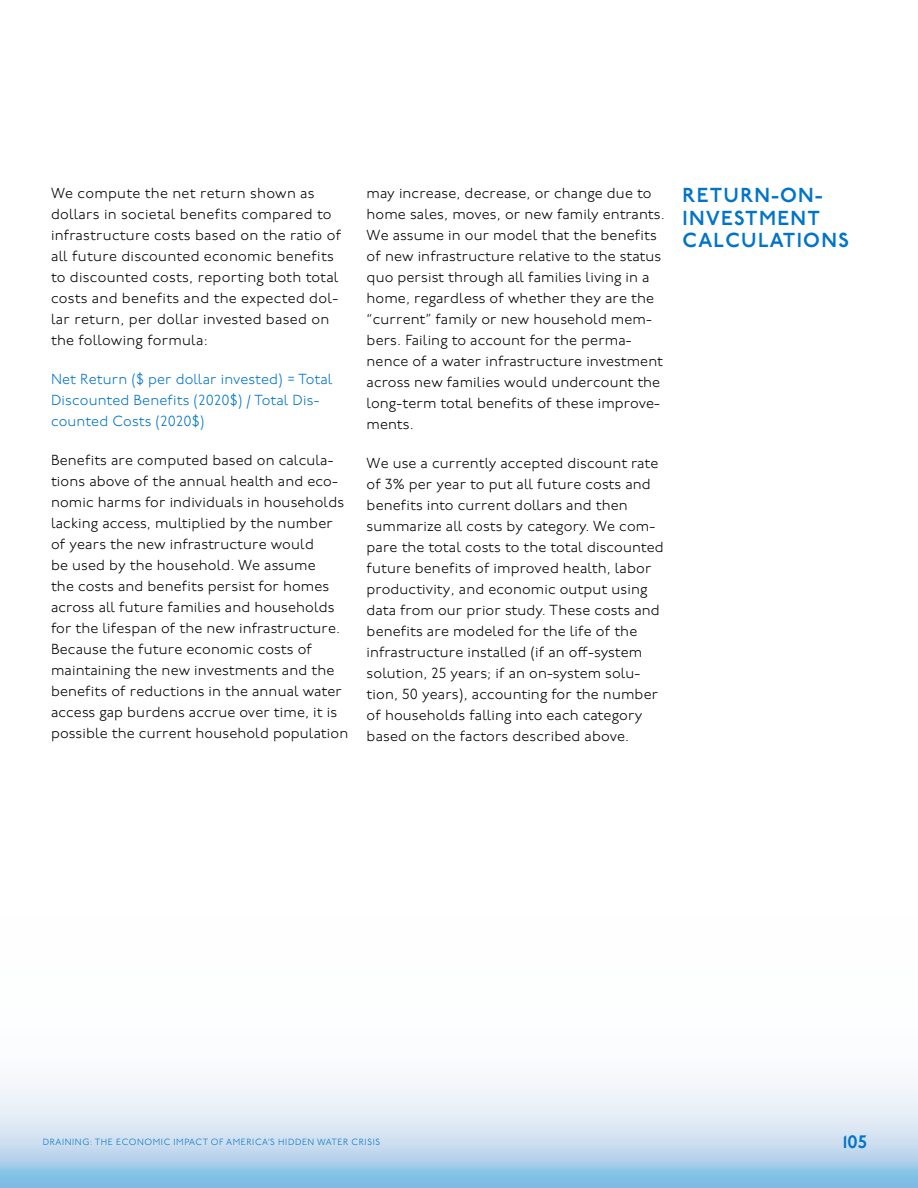
<style>
.page{position:relative;width:918px;height:1188px;background:#fff}
.page>*{position:absolute;margin:0;border:0;box-sizing:border-box;transform-origin:0 0}
.t1{font:600 20.25px/22.5px "P22 Underground";letter-spacing:.065em;color:#0074c8}
.t2{font:600 18px "P22 Underground";color:#0074c8}
.t3{font:300 14.55px/21px "P22 Underground";letter-spacing:.01em;color:#000}
.t4{font:300 14.55px/21px "P22 Underground";letter-spacing:.01em;color:#0074c8}
.t5{font:300 9px "P22 Underground";letter-spacing:.065em;color:#0074c8}
</style>
<div class="page">
<svg style="left:0;top:1083px;width:918px;height:105px;background:#c7def0"></svg>
<p class="t3" style="left:51px;top:183px;width:292px">We compute the net return shown as dollars in societal benefits compared to infrastructure costs based on the ratio of all future discounted economic benefits to discounted costs, reporting both total costs and benefits and the expected dol&shy;lar return, per dollar invested based on the following formula:</p>
<p class="t4" style="left:51px;top:369px;width:283px">Net Return ($ per dollar invested) = Total<br>Discounted Benefits (2020$) / Total Dis&shy;counted Costs (2020$)</p>
<p class="t3" style="left:51px;top:450px;width:299px">Benefits are computed based on calcula&shy;tions above of the annual health and eco&shy;nomic harms for individuals in households lacking access, multiplied by the number of years the new infrastructure would<br>be used by the household. We assume<br>the costs and benefits persist for homes across all future families and households for the lifespan of the new infrastructure.<br>Because the future economic costs of maintaining the new investments and the benefits of reductions in the annual water access gap burdens accrue over time, it is possible the current household population</p>
<p class="t3" style="left:367px;top:183px;width:300px">may increase, decrease, or change due to home sales, moves, or new family entrants.<br>We assume in our model that the benefits of new infrastructure relative to the status quo persist through all families living in a home, regardless of whether they are the “current” family or new household mem&shy;bers. Failing to account for the perma&shy;nence of a water infrastructure investment across new families would undercount the long-term total benefits of these improve&shy;ments.</p>
<p class="t3" style="left:367px;top:453px;width:299px">We use a currently accepted discount rate of 3% per year to put all future costs and benefits into current dollars and then summarize all costs by category. We com&shy;pare the total costs to the total discounted future benefits of improved health, labor productivity, and economic output using data from our prior study. These costs and benefits are modeled for the life of the infrastructure installed (if an off-system solution, 25 years; if an on-system solu&shy;tion, 50 years), accounting for the number of households falling into each category based on the factors described above.</p>
<h1 class="t1" style="left:683px;top:185px;width:168px">RETURN-ON-<br>INVESTMENT<br>CALCULATIONS</h1>
<p class="t5" style="left:43px;top:1137px;width:339px">DRAINING: THE ECONOMIC IMPACT OF AMERICA’S HIDDEN WATER CRISIS</p>
<p class="t2" style="left:843px;top:1132px;width:26px">105</p>
</div>
